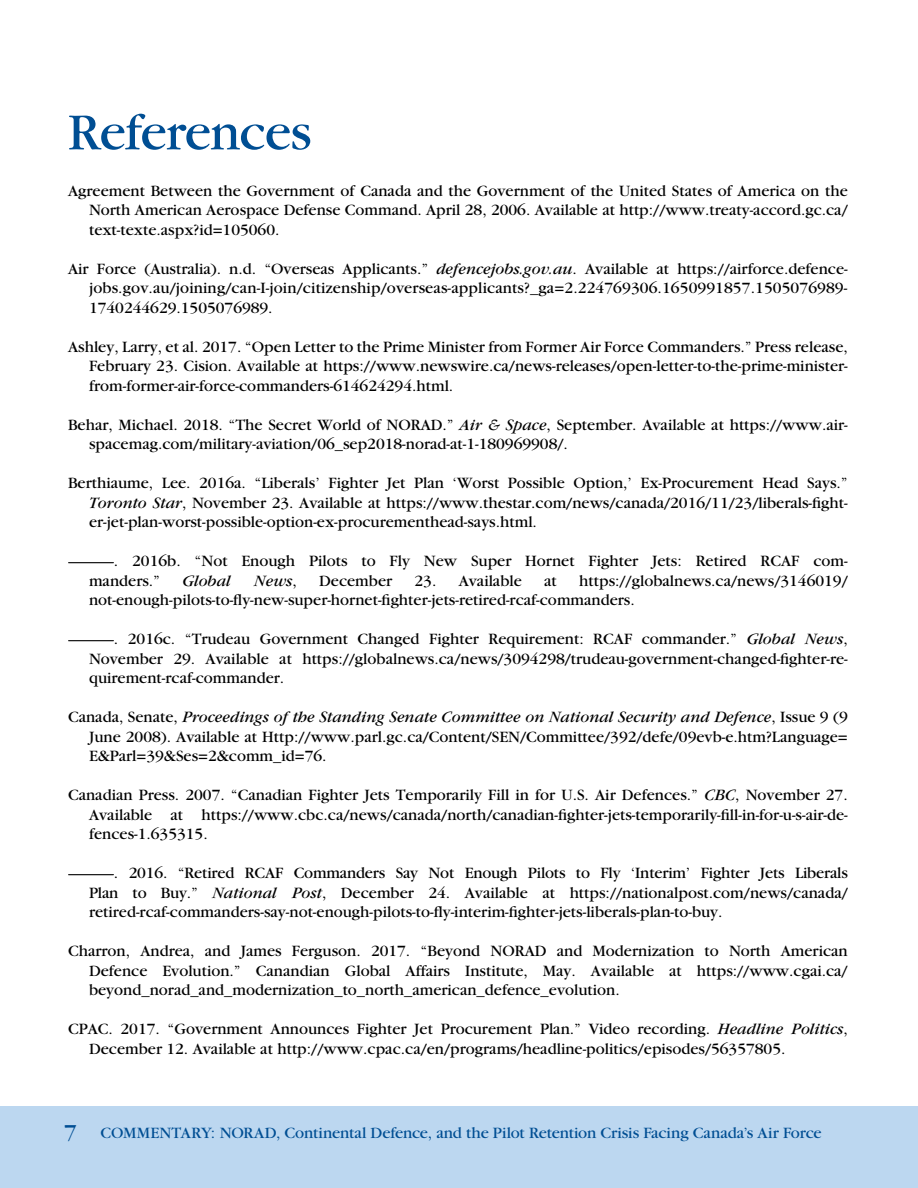
<style>
.page{position:relative;width:918px;height:1188px;background:#fff}
.page>*{position:absolute;margin:0;border:0;box-sizing:border-box;transform-origin:0 0}
.t1{font:54px "Garamond";letter-spacing:-.02em;color:#004e93}
.t2{font:16.5px/19.5px "Garamond";color:#000;text-align:justify}
.t3{font:16.5px "Garamond";letter-spacing:-.01em;color:#004e93}
.t4{font:italic 16.5px "Garamond";color:#000}
.s1{font-style:italic}
.s2{font-style:normal}
.s3{font-size:24px}
</style>
<div class="page">
<div style="left:0;top:1106px;width:918px;height:82px;background:#bcd7f0"></div>
<hr style="left:69px;top:562px;width:44px;height:1px;background:#000">
<hr style="left:69px;top:640px;width:44px;height:1px;background:#000">
<hr style="left:69px;top:874px;width:44px;height:1px;background:#000">
<h1 class="t1" style="left:68px;top:104px;width:245px">References</h1>
<p class="t2" style="left:89px;top:181px;width:760px;text-indent:-21px">Agreement Between the Government of Canada and the Government of the United States of America on the North American Aerospace Defense Command. April 28, 2006. Available at http://www.treaty-accord.gc.ca/ text-texte.aspx?id=105060.</p>
<p class="t2" style="left:89px;top:259px;width:760px;text-indent:-21px">Air Force (Australia). n.d. “Overseas Applicants.” <span class="s1">defencejobs.gov.au</span>. Available at https://airforce.defence&shy;jobs.gov.au/joining/can-I-join/citizenship/overseas-applicants?_ga=2.224769306.1650991857.1505076989- 1740244629.1505076989.</p>
<p class="t2" style="left:89px;top:337px;width:760px;text-indent:-21px">Ashley, Larry, et al. 2017. “Open Letter to the Prime Minister from Former Air Force Commanders.” Press release, February 23. Cision. Available at https://www.newswire.ca/news-releases/open-letter-to-the-prime-minister&shy;from-former-air-force-commanders-614624294.html.</p>
<p class="t2" style="left:89px;top:415px;width:760px;text-indent:-21px">Behar, Michael. 2018. “The Secret World of NORAD.” <span class="s1">Air &amp; Space</span>, September. Available at https://www.air&shy;spacemag.com/military-aviation/06_sep2018-norad-at-1-180969908/.</p>
<p class="t2" style="left:89px;top:474px;width:760px;text-indent:-21px">Berthiaume, Lee. 2016a. “Liberals’ Fighter Jet Plan ‘Worst Possible Option,’ Ex-Procurement Head Says.” <span class="s1">Toronto Star</span>, November 23. Available at https://www.thestar.com/news/canada/2016/11/23/liberals-fight&shy;er-jet-plan-worst-possible-option-ex-procurementhead-says.html.</p>
<p class="t2" style="left:89px;top:552px;width:760px;text-indent:25px">. 2016b. “Not Enough Pilots to Fly New Super Hornet Fighter Jets: Retired RCAF com&shy;manders.”</p>
<p class="t2" style="left:89px;top:571px;width:760px;text-indent:490px">https://globalnews.ca/news/3146019/ not-enough-pilots-to-fly-new-super-hornet-fighter-jets-retired-rcaf-commanders.</p>
<p class="t2" style="left:89px;top:630px;width:760px;text-indent:25px">. 2016c. “Trudeau Government Changed Fighter Requirement: RCAF commander.” <span class="s1">Global News</span>, November 29. Available at https://globalnews.ca/news/3094298/trudeau-government-changed-fighter-re&shy;quirement-rcaf-commander.</p>
<p class="t2" style="left:89px;top:708px;width:760px;text-indent:-21px">Canada, Senate, <span class="s1">Proceedings of the Standing Senate Committee on National Security and Defence</span>, Issue 9 (9<br>June 2008). Available at Http://www.parl.gc.ca/Content/SEN/Committee/392/defe/09evb-e.htm?Language= E&amp;Parl=39&amp;Ses=2&amp;comm_id=76.</p>
<p class="t2" style="left:89px;top:786px;width:760px;text-indent:-21px">Canadian Press. 2007. “Canadian Fighter Jets Temporarily Fill in for U.S. Air Defences.” <span class="s1">CBC</span>, November 27.<br>Available at https://www.cbc.ca/news/canada/north/canadian-fighter-jets-temporarily-fill-in-for-u-s-air-de&shy;fences-1.635315.</p>
<p class="t2" style="left:89px;top:864px;width:760px;text-indent:25px">. 2016. “Retired RCAF Commanders Say Not Enough Pilots to Fly ‘Interim’ Fighter Jets Liberals Plan to Buy.” <span class="s1">National Post</span>, December 24. Available at https://nationalpost.com/news/canada/ retired-rcaf-commanders-say-not-enough-pilots-to-fly-interim-fighter-jets-liberals-plan-to-buy.</p>
<p class="t2" style="left:89px;top:942px;width:760px;text-indent:-21px">Charron, Andrea, and James Ferguson. 2017. “Beyond NORAD and Modernization to North American Defence Evolution.” Canandian Global Affairs Institute, May. Available at https://www.cgai.ca/ beyond_norad_and_modernization_to_north_american_defence_evolution.</p>
<p class="t2" style="left:89px;top:1020px;width:760px;text-indent:-21px">CPAC. 2017. “Government Announces Fighter Jet Procurement Plan.” Video recording. <span class="s1">Headline Politics</span>,<br>December 12. Available at http://www.cpac.ca/en/programs/headline-politics/episodes/56357805.</p>
<p class="t4" style="left:182px;top:572px;width:50px">Global</p>
<p class="t4" style="left:254px;top:572px;width:44px">News<span class="s2">,</span></p>
<p class="t2" style="left:319px;top:571px;width:75px">December</p>
<p class="t2" style="left:415px;top:571px;width:109px">23. Available</p>
<p class="t2" style="left:544px;top:571px;width:14px">at</p>
<p class="t3" style="left:64px;top:1125px;width:759px"><span class="s3">7</span> COMMENTARY: NORAD, Continental Defence, and the Pilot Retention Crisis Facing Canada’s Air Force</p>
</div>
